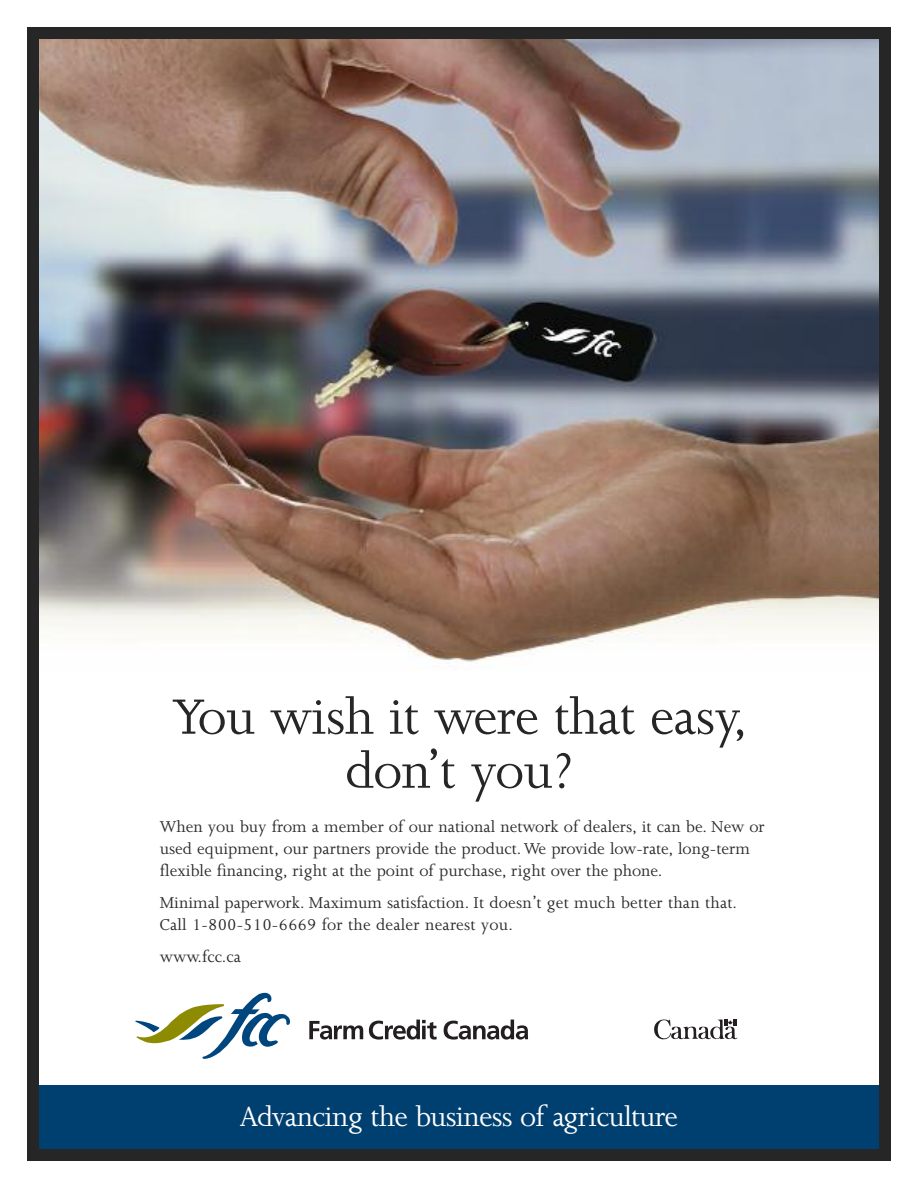
<style>
.page{position:relative;width:918px;height:1188px;background:#fff}
.page>*{position:absolute;margin:0;border:0;box-sizing:border-box;transform-origin:0 0}
.t1{font:57px/54px "Joanna";letter-spacing:-.015em;color:#272627;text-align:center}
.t2{font:31.5px "Joanna";letter-spacing:-.025em;color:#fff}
.t3{font:18px/21.6px "Joanna";color:#272627}
</style>
<div class="page">
<div style="left:32px;top:1085px;width:859px;height:64px;background:#004071"></div>
<img style="left:40px;top:40px;width:838px;height:622px">
<div style="left:27px;top:27px;width:864px;height:1134px;border:12px solid #272627"></div>
<svg style="left:309px;top:1021px;width:54px;height:19px"></svg>
<svg style="left:369px;top:1020px;width:68px;height:20px"></svg>
<svg style="left:444px;top:1020px;width:84px;height:20px"></svg>
<svg style="left:135px;top:993px;width:155px;height:66px"></svg>
<svg style="left:654px;top:1019px;width:83px;height:20px"></svg>
<h1 class="t1" style="left:172px;top:694px;width:578px">You wish it were that easy, don’t you?</h1>
<p class="t3" style="left:160px;top:818px;width:607px">When you buy from a member of our national network of dealers, it can be. New or used equipment, our partners provide the product.We provide low-rate, long-term flexible financing, right at the point of purchase, right over the phone.</p>
<p class="t3" style="left:160px;top:893px;width:579px">Minimal paperwork. Maximum satisfaction. It doesn’t get much better than that.<br>Call 1-800-510-6669 for the dealer nearest you.</p>
<p class="t3" style="left:160px;top:947px;width:83px">www.fcc.ca</p>
<h2 class="t2" style="left:240px;top:1104px;width:440px">Advancing the business of agriculture</h2>
</div>
